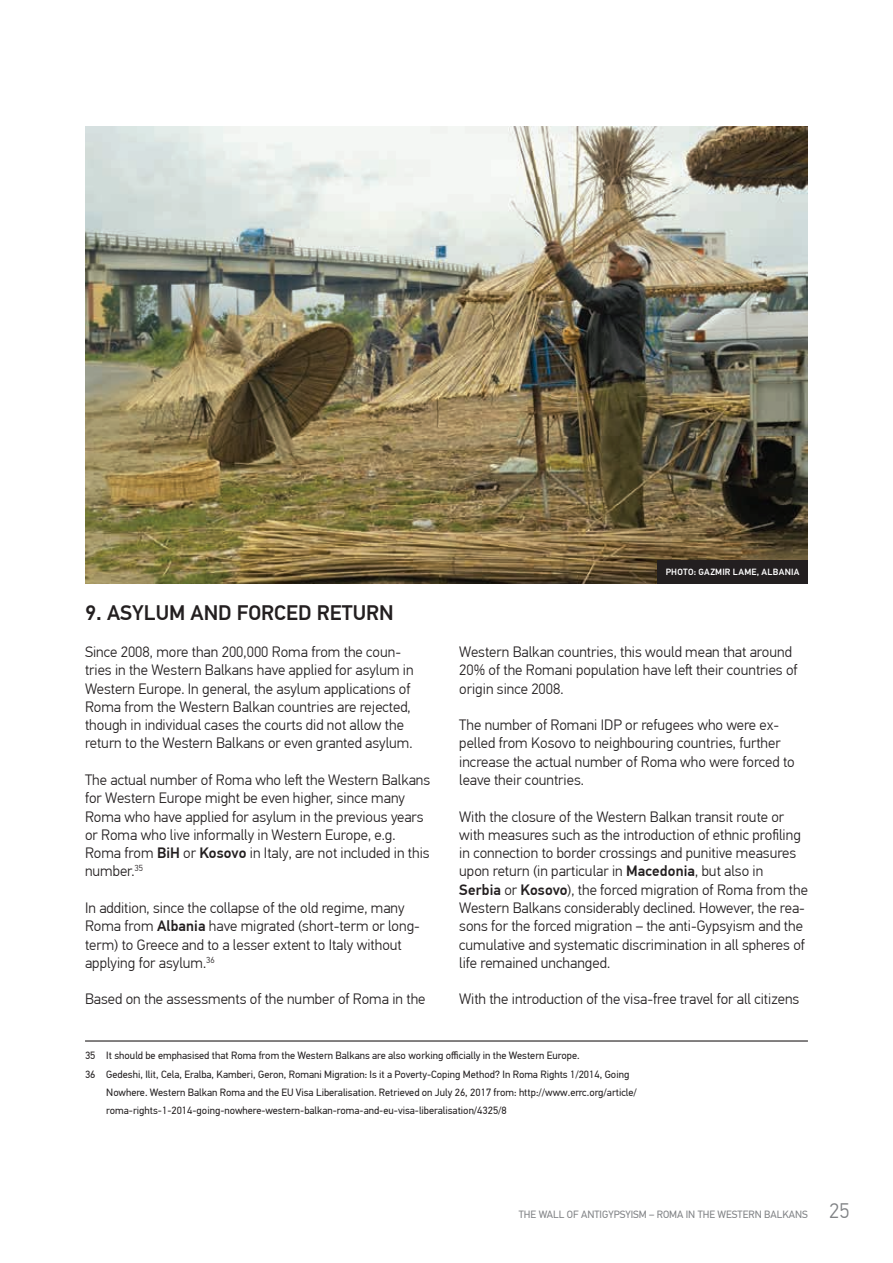
<style>
.page{position:relative;width:893px;height:1263px;background:#fff}
.page>*{position:absolute;margin:0;border:0;box-sizing:border-box;transform-origin:0 0}
.t1{font:500 21px "PF Din Text Pro";color:#231f20}
.t2{font:300 15px/18.3px "PF Din Text Pro";color:#231f20}
.t3{font:10.5px "PF Din Text Pro";color:#231f20}
.t4{font:10.5px "PF Din Text Pro";color:#808285}
.t5{font:500 9px "PF Din Text Pro";letter-spacing:.03em;color:#fff}
.s1{font-weight:500}
.s2{font-weight:300;font-size:21px}
</style>
<div class="page">
<hr style="left:85px;top:1040px;width:723px;height:1px;background:#231f20">
<img style="left:85px;top:127px;width:723px;height:457px">
<div style="left:657px;top:560px;width:151px;height:24px;background:#231f20"></div>
<h1 class="t1" style="left:85px;top:601px;width:310px">9. ASYLUM AND FORCED RETURN</h1>
<p class="t2" style="left:85px;top:643px;width:330px">Since 2008, more than 200,000 Roma from the coun&shy;tries in the Western Balkans have applied for asylum in Western Europe. In general, the asylum applications of Roma from the Western Balkan countries are rejected, though in individual cases the courts did not allow the return to the Western Balkans or even granted asylum.</p>
<p class="t2" style="left:85px;top:771px;width:347px">The actual number of Roma who left the Western Balkans for Western Europe might be even higher, since many Roma who have applied for asylum in the previous years or Roma who live informally in Western Europe, e.g.<br>Roma from <span class="s1">BiH</span> or <span class="s1">Kosovo</span> in Italy, are not included in this number.<sup>35</sup></p>
<p class="t2" style="left:85px;top:899px;width:336px">In addition, since the collapse of the old regime, many Roma from <span class="s1">Albania</span> have migrated (short-term or long&shy;term) to Greece and to a lesser extent to Italy without applying for asylum.<sup>36</sup></p>
<p class="t2" style="left:85px;top:990px;width:342px">Based on the assessments of the number of Roma in the</p>
<p class="t5" style="left:666px;top:567px;width:135px">PHOTO: GAZMIR LAME, ALBANIA</p>
<p class="t2" style="left:459px;top:643px;width:340px">Western Balkan countries, this would mean that around<br>20% of the Romani population have left their countries of origin since 2008.</p>
<p class="t2" style="left:459px;top:716px;width:337px">The number of Romani IDP or refugees who were ex&shy;pelled from Kosovo to neighbouring countries, further increase the actual number of Roma who were forced to leave their countries.</p>
<p class="t2" style="left:459px;top:807px;width:350px">With the closure of the Western Balkan transit route or with measures such as the introduction of ethnic profiling in connection to border crossings and punitive measures upon return (in particular in <span class="s1">Macedonia</span>, but also in <span class="s1">Serbia</span> or <span class="s1">Kosovo</span>), the forced migration of Roma from the Western Balkans considerably declined. However, the rea&shy;sons for the forced migration – the anti-Gypsyism and the cumulative and systematic discrimination in all spheres of life remained unchanged.</p>
<p class="t2" style="left:459px;top:990px;width:342px">With the introduction of the visa-free travel for all citizens</p>
<p class="t3" style="left:85px;top:1049px;width:496px">35 It should be emphasised that Roma from the Western Balkans are also working officially in the Western Europe.</p>
<p class="t3" style="left:85px;top:1068px;width:546px">36 Gedeshi, Ilit, Cela, Eralba, Kamberi, Geron, Romani Migration: Is it a Poverty-Coping Method? In Roma Rights 1/2014, Going</p>
<p class="t3" style="left:106px;top:1086px;width:532px">Nowhere. Western Balkan Roma and the EU Visa Liberalisation. Retrieved on July 26, 2017 from: http://www.errc.org/article/</p>
<p class="t3" style="left:106px;top:1104px;width:402px">roma-rights-1-2014-going-nowhere-western-balkan-roma-and-eu-visa-liberalisation/4325/8</p>
<p class="t4" style="left:519px;top:1208px;width:332px">THE WALL OF ANTIGYPSYISM – ROMA IN THE WESTERN BALKANS <span class="s2">25</span></p>
</div>
